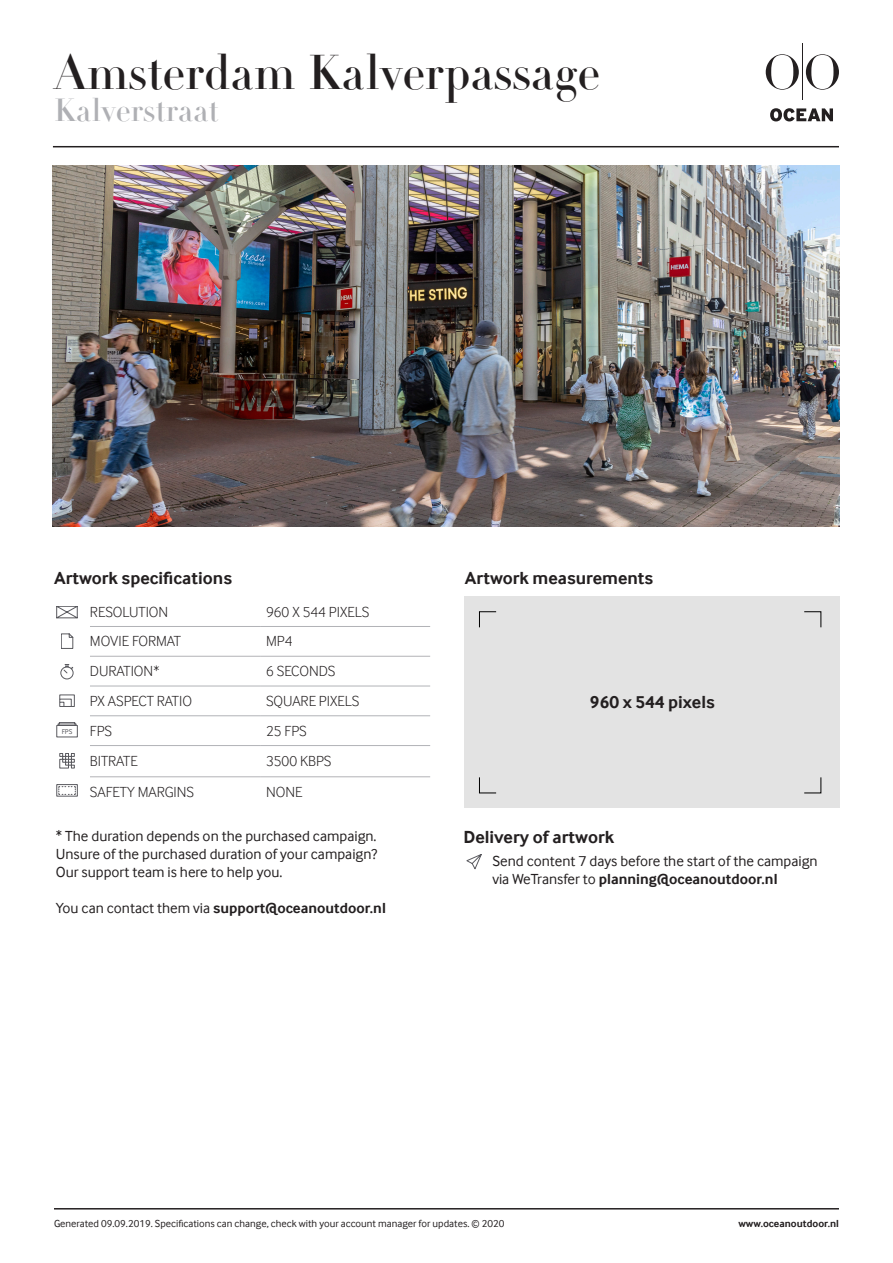
<style>
.page{position:relative;width:893px;height:1263px;background:#fff}
.page>*{position:absolute;margin:0;border:0;box-sizing:border-box;transform-origin:0 0}
.t1{font:48px "Didot LT Pro Headline";color:#231f20}
.t2{font:31.5px "Didot LT Pro Headline";color:#afb0b4}
.t3{font:700 18px "Inter Face";color:#231f20}
.t4{font:15px "Inter Face";color:#231f20}
.t5{font:300 15px "Inter Face";color:#231f20}
.t6{font:700 15px "Inter Face";color:#231f20}
.t7{font:10.5px "Inter Face";color:#231f20}
.t8{font:700 10.5px "Inter Face";color:#231f20}
.t9{font:7.05px "Inter Face";color:#5a5a5f}
.s1{font-weight:400}
</style>
<div class="page">
<img style="left:53px;top:166px;width:787px;height:360px">
<div style="left:465px;top:597px;width:375px;height:211px;background:#e3e3e3"></div>
<hr style="left:90px;top:626px;width:170px;height:1px;background:#b2b3b7">
<hr style="left:260px;top:626px;width:170px;height:1px;background:#b2b3b7">
<hr style="left:90px;top:656px;width:170px;height:1px;background:#b2b3b7">
<hr style="left:260px;top:656px;width:170px;height:1px;background:#b2b3b7">
<hr style="left:90px;top:686px;width:170px;height:1px;background:#b2b3b7">
<hr style="left:260px;top:686px;width:170px;height:1px;background:#b2b3b7">
<hr style="left:90px;top:715px;width:170px;height:1px;background:#b2b3b7">
<hr style="left:260px;top:715px;width:170px;height:1px;background:#b2b3b7">
<hr style="left:90px;top:745px;width:170px;height:1px;background:#b2b3b7">
<hr style="left:260px;top:745px;width:170px;height:1px;background:#b2b3b7">
<hr style="left:90px;top:776px;width:170px;height:1px;background:#b2b3b7">
<hr style="left:260px;top:776px;width:170px;height:1px;background:#b2b3b7">
<svg style="left:467px;top:854px;width:14px;height:15px"></svg>
<svg style="left:56px;top:606px;width:21px;height:12px"></svg>
<svg style="left:61px;top:634px;width:12px;height:15px"></svg>
<svg style="left:61px;top:664px;width:12px;height:15px"></svg>
<svg style="left:59px;top:695px;width:16px;height:12px"></svg>
<svg style="left:57px;top:722px;width:21px;height:15px"></svg>
<svg style="left:60px;top:753px;width:15px;height:15px"></svg>
<svg style="left:57px;top:784px;width:21px;height:12px"></svg>
<svg style="left:770px;top:108px;width:63px;height:13px"></svg>
<svg style="left:766px;top:54px;width:33px;height:36px"></svg>
<svg style="left:806px;top:54px;width:33px;height:36px"></svg>
<hr style="left:802px;top:43px;width:1px;height:56px;background:#231f20">
<hr style="left:54px;top:1208px;width:785px;height:1px;background:#231f20">
<hr style="left:53px;top:146px;width:786px;height:1px;background:#231f20">
<p class="t1" style="left:54px;top:42px;width:547px">Amsterdam Kalverpassage</p>
<p class="t2" style="left:54px;top:91px;width:166px">Kalverstraat</p>
<p class="t3" style="left:54px;top:567px;width:180px">Artwork specifications</p>
<p class="t5" style="left:90px;top:603px;width:80px">RESOLUTION</p>
<p class="t5" style="left:266px;top:603px;width:105px">960 X 544 PIXELS</p>
<p class="t5" style="left:90px;top:633px;width:93px">MOVIE FORMAT</p>
<p class="t5" style="left:266px;top:633px;width:28px">MP4</p>
<p class="t5" style="left:90px;top:662px;width:71px">DURATION*</p>
<p class="t5" style="left:266px;top:662px;width:71px">6 SECONDS</p>
<p class="t5" style="left:90px;top:692px;width:104px">PX ASPECT RATIO</p>
<p class="t5" style="left:266px;top:692px;width:95px">SQUARE PIXELS</p>
<p class="t5" style="left:90px;top:722px;width:24px">FPS</p>
<p class="t5" style="left:266px;top:722px;width:42px">25 FPS</p>
<p class="t5" style="left:90px;top:752px;width:49px">BITRATE</p>
<p class="t5" style="left:266px;top:752px;width:67px">3500 KBPS</p>
<p class="t5" style="left:90px;top:783px;width:106px">SAFETY MARGINS</p>
<p class="t5" style="left:266px;top:783px;width:38px">NONE</p>
<p class="t9" style="left:62px;top:727px;width:12px">FPS</p>
<p class="t4" style="left:56px;top:828px;width:322px">* The duration depends on the purchased campaign.</p>
<p class="t4" style="left:56px;top:846px;width:323px">Unsure of the purchased duration of your campaign?</p>
<p class="t4" style="left:56px;top:864px;width:228px">Our support team is here to help you.</p>
<p class="t6" style="left:56px;top:900px;width:332px"><span class="s1">You can contact them via</span> support@oceanoutdoor.nl</p>
<p class="t3" style="left:465px;top:567px;width:190px">Artwork measurements</p>
<p class="t3" style="left:590px;top:692px;width:126px">960 x 544 pixels</p>
<p class="t3" style="left:463px;top:827px;width:152px">Delivery of artwork</p>
<p class="t4" style="left:492px;top:852px;width:327px">Send content 7 days before the start of the campaign</p>
<p class="t6" style="left:492px;top:870px;width:287px"><span class="s1">via WeTransfer to</span> planning@oceanoutdoor.nl</p>
<p class="t7" style="left:54px;top:1218px;width:452px">Generated 09.09.2019. Specifications can change, check with your account manager for updates. © 2020</p>
<p class="t8" style="left:738px;top:1218px;width:102px">www.oceanoutdoor.nl</p>
</div>
